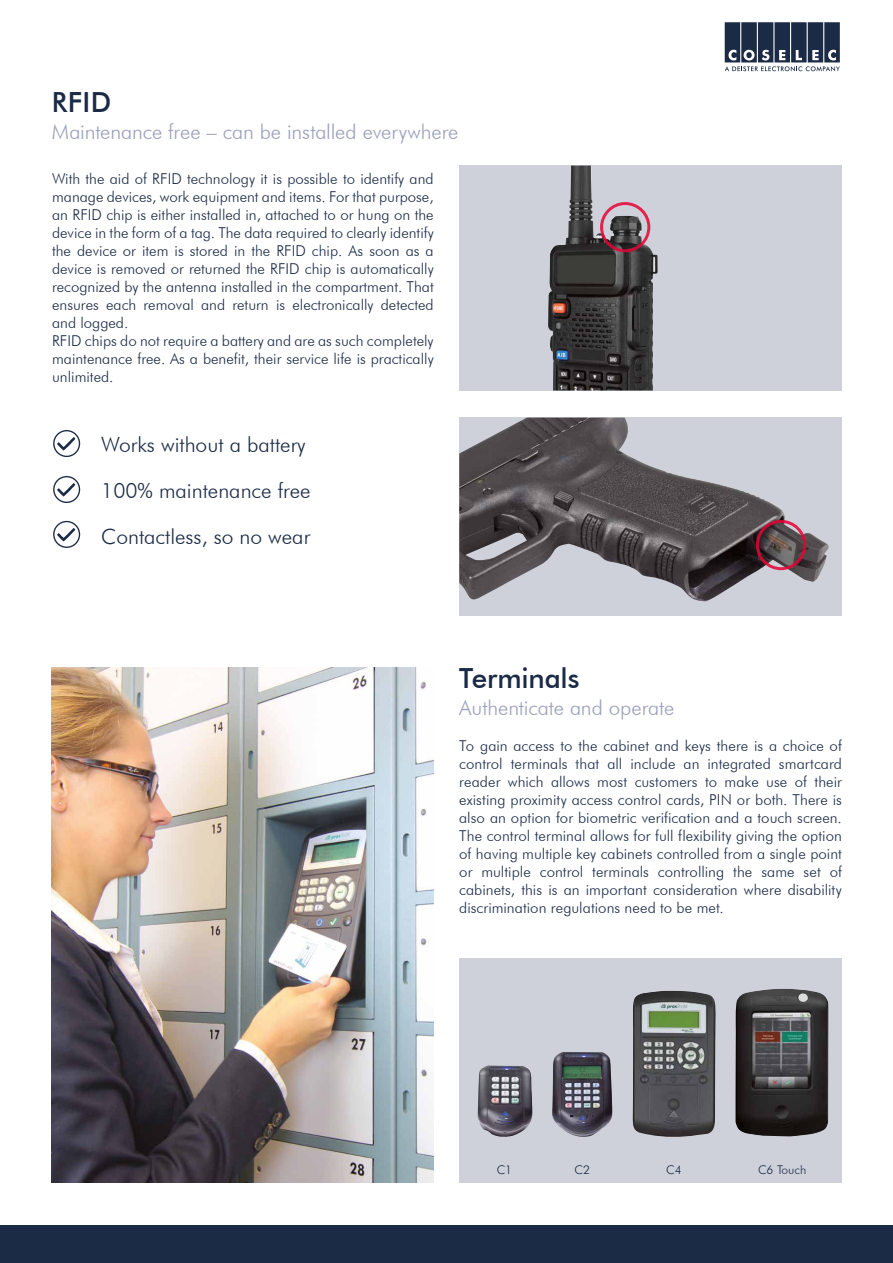
<style>
.page{position:relative;width:893px;height:1263px;background:#fff}
.page>*{position:absolute;margin:0;border:0;box-sizing:border-box;transform-origin:0 0}
.t1{font:500 27.75px "Futura BT";color:#1b2b46}
.t2{font:300 21px/46px "Futura BT";color:#1b2b46}
.t3{font:300 20.7px "Futura BT";letter-spacing:-.005em;color:#9ba1bc}
.t4{font:300 15px/18px "Futura BT";color:#1b2b46;text-align:justify}
.t5{font:300 12px "Futura BT";color:#1b2b46}
</style>
<div class="page">
<div style="left:459px;top:166px;width:383px;height:225px;background:#cfd1da"></div>
<img style="left:548px;top:166px;width:110px;height:225px">
<div style="left:459px;top:418px;width:383px;height:198px;background:#cfd1da"></div>
<img style="left:459px;top:418px;width:370px;height:183px">
<div style="left:756px;top:520px;width:50px;height:50px;border:3px solid #e40535;border-radius:50%"></div>
<div style="left:600px;top:202px;width:50px;height:50px;border:3px solid #e40535;border-radius:50%"></div>
<img style="left:51px;top:667px;width:383px;height:515px">
<div style="left:459px;top:958px;width:383px;height:224px;background:#cfd1da"></div>
<img style="left:735px;top:989px;width:93px;height:147px">
<img style="left:632px;top:991px;width:84px;height:146px">
<img style="left:477px;top:1065px;width:56px;height:72px">
<img style="left:552px;top:1052px;width:61px;height:85px">
<div style="left:53px;top:430px;width:27px;height:27px;border:1px solid #1b2b46;border-radius:50%"></div>
<svg style="left:57px;top:437px;width:19px;height:14px"></svg>
<div style="left:53px;top:476px;width:27px;height:27px;border:1px solid #1b2b46;border-radius:50%"></div>
<svg style="left:57px;top:483px;width:19px;height:14px"></svg>
<div style="left:53px;top:521px;width:27px;height:27px;border:1px solid #1b2b46;border-radius:50%"></div>
<svg style="left:57px;top:528px;width:19px;height:13px"></svg>
<div style="left:0;top:1225px;width:893px;height:38px;background:#1b2b46"></div>
<svg style="left:725px;top:22px;width:115px;height:49px"></svg>
<h1 class="t1" style="left:52px;top:85px;width:61px">RFID</h1>
<h3 class="t3" style="left:52px;top:119px;width:408px">Maintenance free – can be installed everywhere</h3>
<p class="t4" style="left:52px;top:169px;width:383px;text-align:left">With the aid of RFID technology it is possible to identify and manage devices, work equipment and items. For that purpose, an RFID chip is either installed in, attached to or hung on the device in the form of a tag. The data required to clearly identify the device or item is stored in the RFID chip. As soon as a device is removed or returned the RFID chip is automatically recognized by the antenna installed in the compartment. That ensures each removal and return is electronically detected and logged.<br>RFID chips do not require a battery and are as such completely maintenance free. As a benefit, their service life is practically unlimited.</p>
<h2 class="t2" style="left:101px;top:421px;width:211px">Works without a battery<br>100% maintenance free<br>Contactless, so no wear</h2>
<h1 class="t1" style="left:459px;top:661px;width:122px">Terminals</h1>
<h3 class="t3" style="left:459px;top:695px;width:217px">Authenticate and operate</h3>
<p class="t4" style="left:459px;top:736px;width:384px">To gain access to the cabinet and keys there is a choice of control terminals that all include an integrated smartcard reader which allows most customers to make use of their existing proximity access control cards, PIN or both. There is also an option for biometric verification and a touch screen.<br>The control terminal allows for full flexibility giving the option of having multiple key cabinets controlled from a single point or multiple control terminals controlling the same set of cabinets, this is an important consideration where disability discrimination regulations need to be met.</p>
<p class="t5" style="left:497px;top:1162px;width:17px">C1</p>
<p class="t5" style="left:575px;top:1162px;width:17px">C2</p>
<p class="t5" style="left:666px;top:1162px;width:17px">C4</p>
<p class="t5" style="left:758px;top:1162px;width:50px">C6 Touch</p>
</div>
